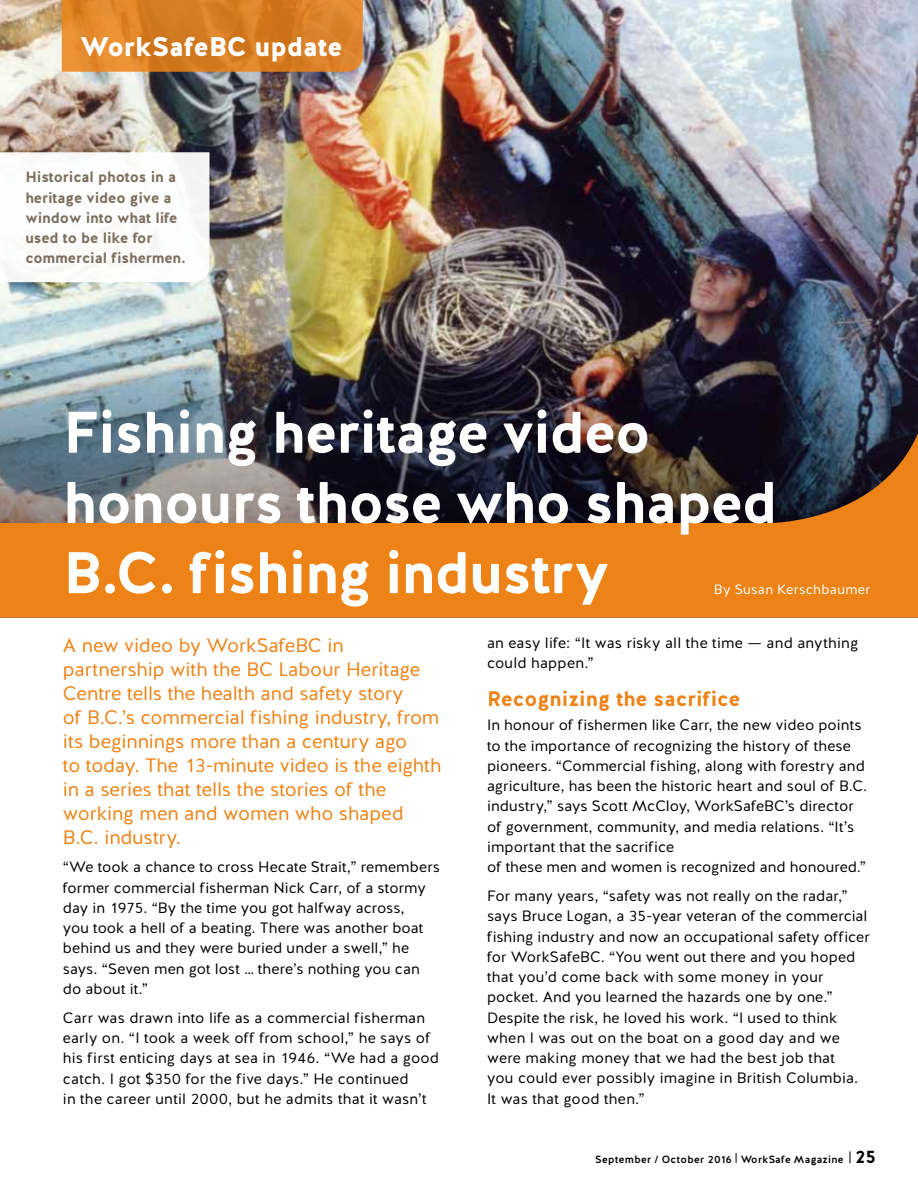
<style>
.page{position:relative;width:918px;height:1188px;background:#fff}
.page>*{position:absolute;margin:0;border:0;box-sizing:border-box;transform-origin:0 0}
.t1{font:58.5px/70.2px "Work Safe BC Halis R Bold";letter-spacing:-.025em;color:#fff}
.t2{font:27px "Work Safe BC Halis R Black";letter-spacing:-.01em;color:#fff}
.t3{font:21px "Work Safe BC Halis R Bold";color:#ed8316}
.t4{font:19.5px/24px "Work Safe BC Halis R Book";letter-spacing:-.005em;color:#ed8316}
.t5{font:15px/20.2px "Work Safe BC Halis R Book";letter-spacing:.005em;color:#000}
.t6{font:15px/20.2px "Work Safe BC Halis R Bold";letter-spacing:-.01em;color:#7b7060}
.t7{font:13.5px "Work Safe BC Halis R Book";letter-spacing:.02em;color:#fff}
.t8{font:10.5px "Work Safe BC Halis R Medium";letter-spacing:.03em;color:#000}
.s1{font-family:"Work Safe BC Halis R Bold";font-size:18px}
</style>
<div class="page">
<img style="left:0;top:0;width:918px;height:360px">
<svg style="left:0;top:152px;width:210px;height:130px"></svg>
<img style="left:0;top:361px;width:918px;height:257px">
<svg style="left:62px;top:0;width:301px;height:72px"></svg>
<svg style="left:849px;top:1151px;width:1px;height:12px"></svg>
<h2 class="t2" style="left:80px;top:29px;width:264px">WorkSafeBC update</h2>
<p class="t6" style="left:25px;top:167px;width:162px">Historical photos in a heritage video give a window into what life used to be like for commercial fishermen.</p>
<h1 class="t1" style="left:63px;top:398px;width:716px">Fishing heritage video honours those who shaped<br>B.C. fishing industry</h1>
<p class="t7" style="left:714px;top:581px;width:158px">By Susan Kerschbaumer</p>
<p class="t4" style="left:63px;top:633px;width:380px">A new video by WorkSafeBC in partnership with the BC Labour Heritage Centre tells the health and safety story<br>of B.C.’s commercial fishing industry, from its beginnings more than a century ago<br>to today. The 13-minute video is the eighth in a series that tells the stories of the working men and women who shaped B.C. industry.</p>
<p class="t5" style="left:63px;top:857px;width:379px">“We took a chance to cross Hecate Strait,” remembers former commercial fisherman Nick Carr, of a stormy day in 1975. “By the time you got halfway across,<br>you took a hell of a beating. There was another boat behind us and they were buried under a swell,” he says. “Seven men got lost … there’s nothing you can do about it.”</p>
<p class="t5" style="left:63px;top:1008px;width:378px">Carr was drawn into life as a commercial fisherman early on. “I took a week off from school,” he says of his first enticing days at sea in 1946. “We had a good catch. I got $350 for the five days.” He continued<br>in the career until 2000, but he admits that it wasn’t</p>
<p class="t5" style="left:487px;top:633px;width:373px">an easy life: “It was risky all the time — and anything could happen.”</p>
<h3 class="t3" style="left:487px;top:685px;width:255px">Recognizing the sacrifice</h3>
<p class="t5" style="left:487px;top:715px;width:382px">In honour of fishermen like Carr, the new video points to the importance of recognizing the history of these pioneers. “Commercial fishing, along with forestry and agriculture, has been the historic heart and soul of B.C. industry,” says Scott McCloy, WorkSafeBC’s director of government, community, and media relations. “It’s important that the sacrifice<br>of these men and women is recognized and honoured.”</p>
<p class="t5" style="left:487px;top:886px;width:384px">For many years, “safety was not really on the radar,” says Bruce Logan, a 35-year veteran of the commercial fishing industry and now an occupational safety officer for WorkSafeBC. “You went out there and you hoped that you’d come back with some money in your pocket. And you learned the hazards one by one.” Despite the risk, he loved his work. “I used to think when I was out on the boat on a good day and we were making money that we had the best job that<br>you could ever possibly imagine in British Columbia.<br>It was that good then.”</p>
<p class="t8" style="left:595px;top:1153px;width:282px">September / October 2016 | WorkSafe Magazine <span class="s1">25</span></p>
</div>
